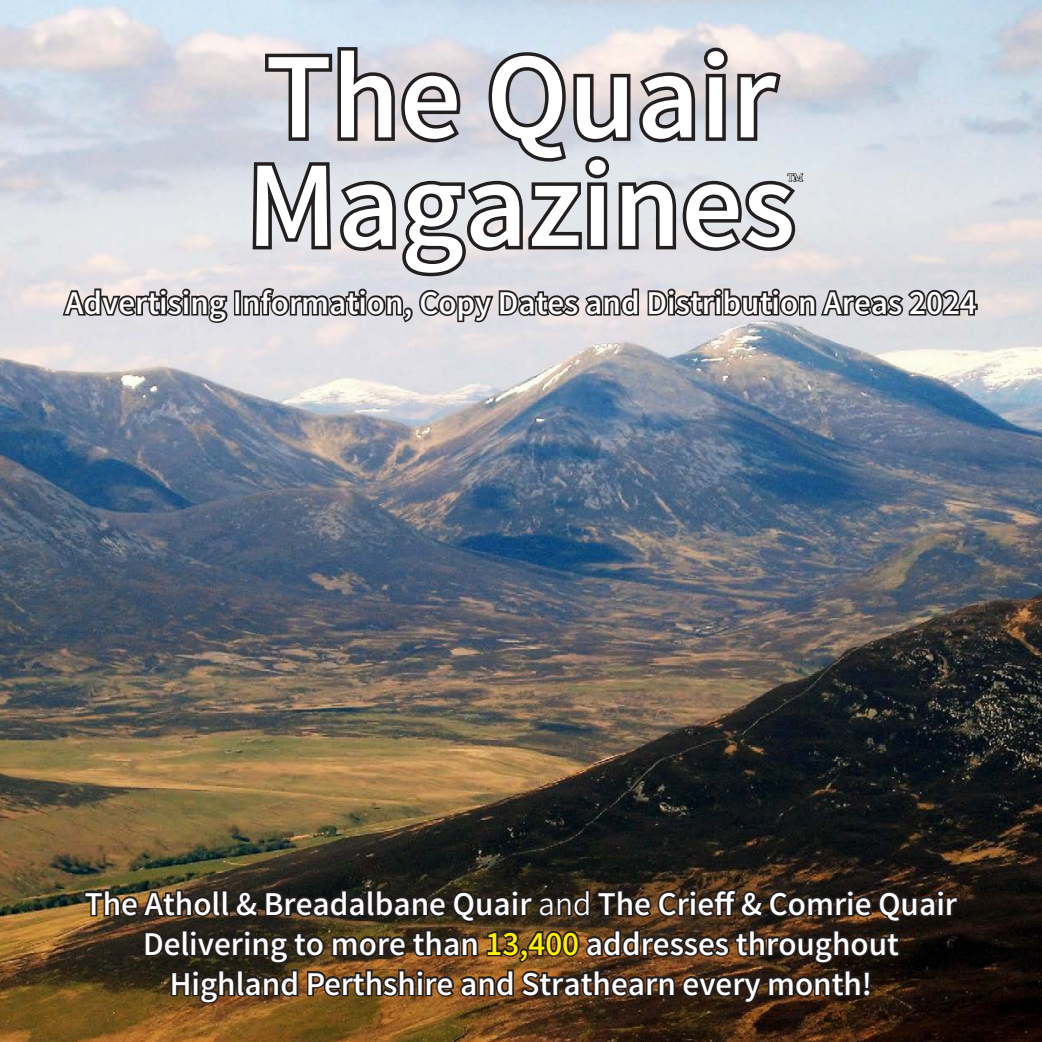
<style>
.page{position:relative;width:1042px;height:1042px;background:#fff}
.page>*{position:absolute;margin:0;border:0;box-sizing:border-box;transform-origin:0 0}
.t1{font:700 122.5px "Varta";color:#fff}
.t2{font:700 33.25px/39.9px "Varta";color:#fff;text-align:center}
.t3{font:10.5px "Times New Roman";color:#fff}
.s1{font-weight:300}
.s2{color:#fff101}
</style>
<div class="page">
<img style="left:0;top:0;width:1042px;height:1042px">
<svg style="left:60px;top:286px;width:170px;height:39px;background:#8f8b8d"></svg>
<div style="left:234px;top:290px;width:7px;height:25px;border:4px solid #231f20"></div>
<img style="left:82px;top:846px;width:879px;height:160px">
<svg style="left:241px;top:42px;width:738px;height:283px;background:#adadb2"></svg>
<p class="t1" style="left:265px;top:23px;width:512px">The Quair</p>
<p class="t1" style="left:247px;top:132px;width:550px">Magazines</p>
<p class="t2" style="left:65px;top:282px;width:913px">Advertising Information, Copy Dates and Distribution Areas 2024</p>
<p class="t3" style="left:787px;top:170px;width:17px">TM</p>
<p class="t2" style="left:85px;top:883px;width:874px">The Atholl &amp; Breadalbane Quair <span class="s1">and</span> The Crieff &amp; Comrie Quair</p>
<p class="t2" style="left:143px;top:923px;width:757px">Delivering to more than <span class="s2">13,400</span> addresses throughout<br>Highland Perthshire and Strathearn every month!</p>
</div>
